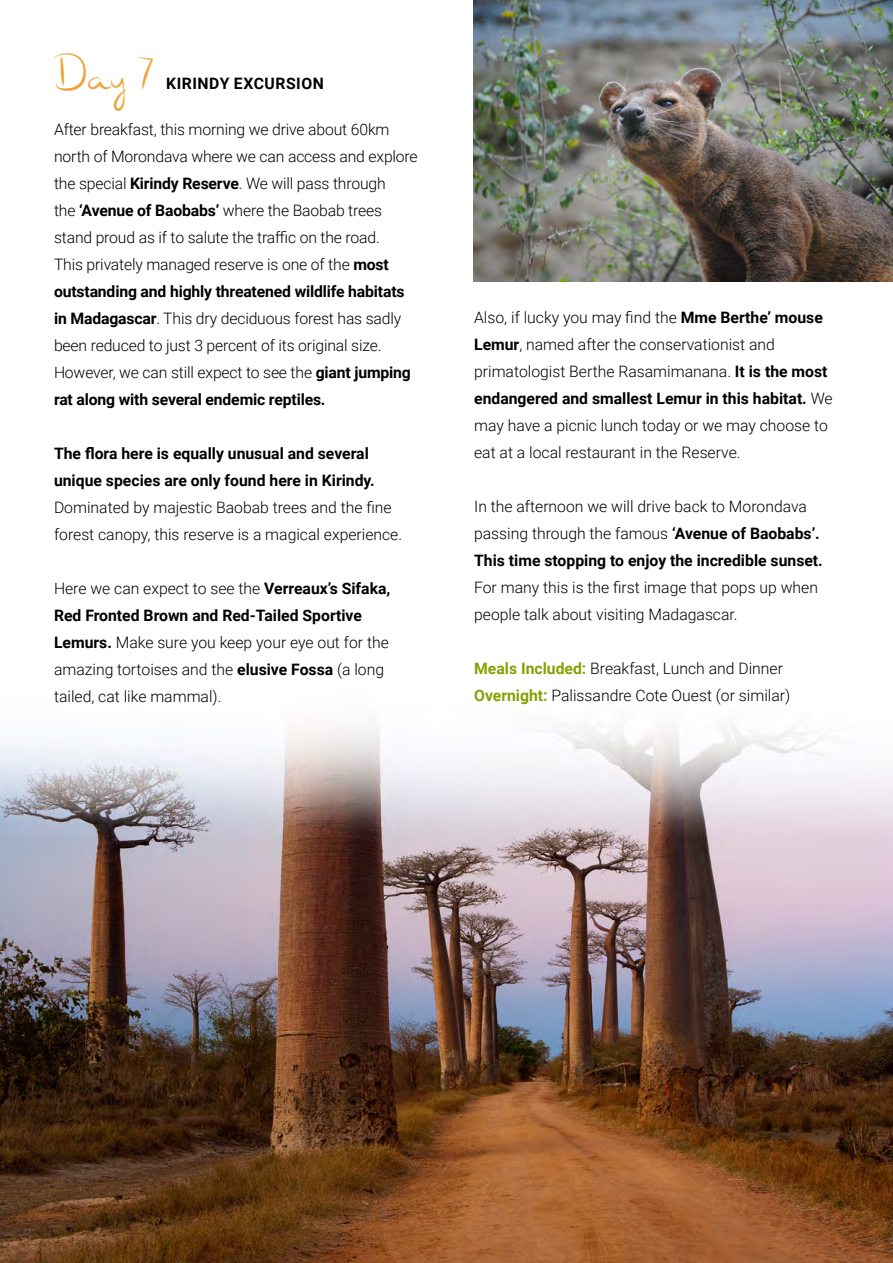
<style>
.page{position:relative;width:893px;height:1263px;background:#fff}
.page>*{position:absolute;margin:0;border:0;box-sizing:border-box;transform-origin:0 0}
.t1{font:49.5px "Masana Script 4 Silueta";color:#eda63d}
.t2{font:300 15.75px/27px "Roboto";color:#000}
.t3{font:700 15.75px/27px "Roboto";color:#000}
.t4{font:700 15.75px "Roboto";letter-spacing:.035em;color:#000}
.s1{font-weight:700}
.s2{font-weight:700;color:#82a300}
</style>
<div class="page">
<img style="left:0;top:724px;width:893px;height:539px">
<img style="left:473px;top:0;width:420px;height:281px">
<h1 class="t1" style="left:54px;top:43px;width:101px">Day 7</h1>
<p class="t4" style="left:166px;top:72px;width:159px">KIRINDY EXCURSION</p>
<p class="t2" style="left:54px;top:115px;width:365px">After breakfast, this morning we drive about 60km north of Morondava where we can access and explore the special <span class="s1">Kirindy Reserve</span>. We will pass through<br>the <span class="s1">‘Avenue of Baobabs’</span> where the Baobab trees stand proud as if to salute the traffic on the road.<br>This privately managed reserve is one of the <span class="s1">most outstanding and highly threatened wildlife habitats in Madagascar</span>. This dry deciduous forest has sadly been reduced to just 3 percent of its original size.<br>However, we can still expect to see the <span class="s1">giant jumping rat along with several endemic reptiles.</span></p>
<p class="t3" style="left:54px;top:439px;width:322px">The flora here is equally unusual and several unique species are only found here in Kirindy.</p>
<p class="t2" style="left:54px;top:493px;width:350px">Dominated by majestic Baobab trees and the fine forest canopy, this reserve is a magical experience.</p>
<p class="t2" style="left:54px;top:574px;width:338px">Here we can expect to see the <span class="s1">Verreaux’s Sifaka, Red Fronted Brown and Red-Tailed Sportive Lemurs.</span> Make sure you keep your eye out for the amazing tortoises and the <span class="s1">elusive Fossa</span> (a long tailed, cat like mammal).</p>
<p class="t2" style="left:474px;top:303px;width:360px">Also, if lucky you may find the <span class="s1">Mme Berthe’ mouse Lemur</span>, named after the conservationist and primatologist Berthe Rasamimanana. <span class="s1">It is the most endangered and smallest Lemur in this habitat.</span> We may have a picnic lunch today or we may choose to eat at a local restaurant in the Reserve.</p>
<p class="t2" style="left:474px;top:492px;width:350px">In the afternoon we will drive back to Morondava passing through the famous <span class="s1">‘Avenue of Baobabs’.<br>This time stopping to enjoy the incredible sunset.</span></p>
<p class="t2" style="left:474px;top:573px;width:345px">For many this is the first image that pops up when people talk about visiting Madagascar.</p>
<p class="t2" style="left:474px;top:654px;width:318px"><span class="s2">Meals Included:</span> Breakfast, Lunch and Dinner<br><span class="s2">Overnight:</span> Palissandre Cote Ouest (or similar)</p>
</div>
